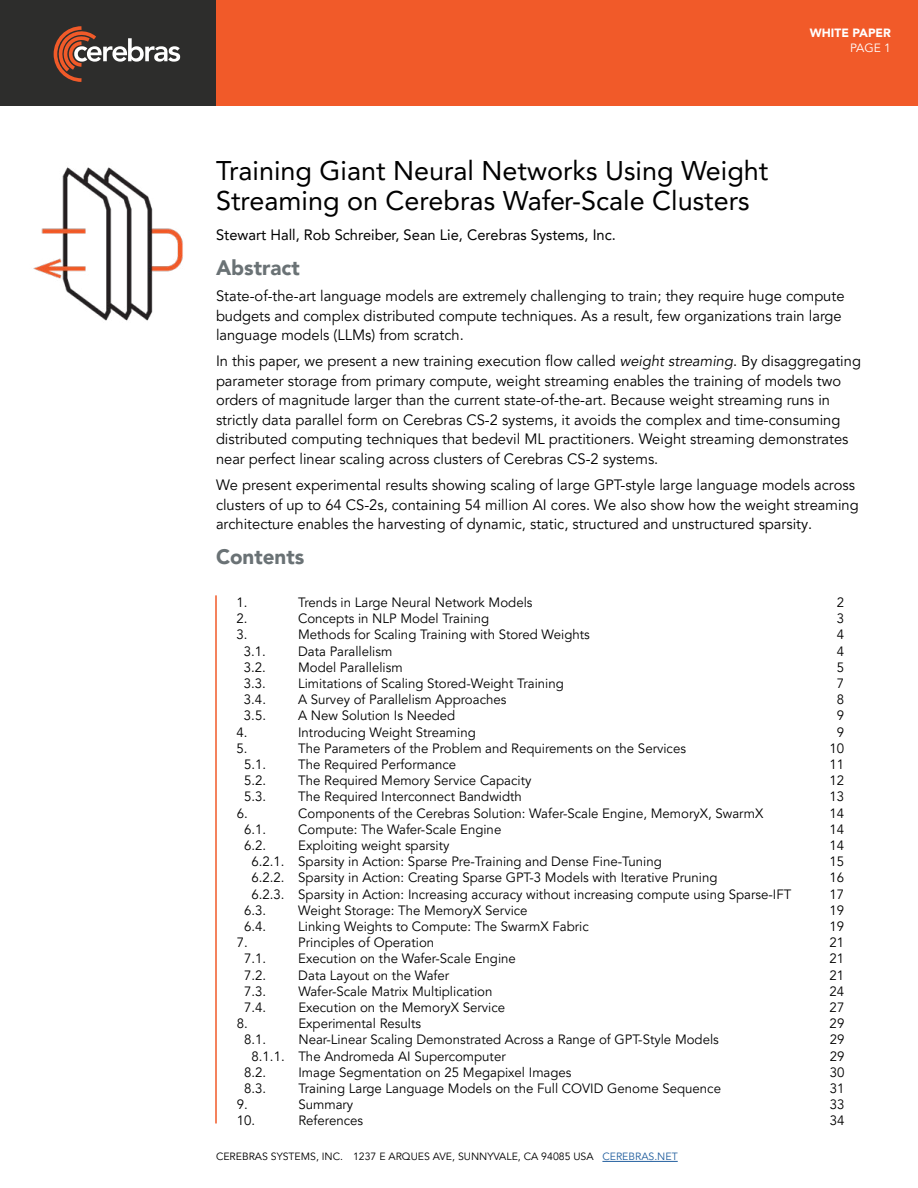
<style>
.page{position:relative;width:918px;height:1188px;background:#fff}
.page>*{position:absolute;margin:0;border:0;box-sizing:border-box;transform-origin:0 0}
.t1{font:27px/30px "Avenir LT Pro";color:#000}
.t2{font:900 21px "Avenir LT Pro";color:#6a7275}
.t3{font:15px/19.5px "Avenir LT Pro";color:#000}
.t4{font:15px "Avenir LT Pro";color:#000}
.t5{font:13.5px "Avenir LT Pro";color:#000}
.t6{font:900 12px "Avenir LT Pro";color:#fff}
.t7{font:12px "Avenir LT Pro";color:#fff}
.t8{font:10.5px "Avenir LT Pro";color:#000}
.s1{font-style:italic}
.s2{color:#215e9e}
</style>
<div class="page">
<div style="left:0;top:0;width:918px;height:106px;background:#f15a29"></div>
<hr style="left:602px;top:1161px;width:76px;height:1px;background:#215e9e">
<div style="left:0;top:0;width:216px;height:106px;background:#2d2d2c"></div>
<svg style="left:54px;top:26px;width:126px;height:56px"></svg>
<hr style="left:215px;top:595px;width:2px;height:528px;background:#f15a29">
<img style="left:33px;top:167px;width:150px;height:154px">
<p class="t6" style="left:810px;top:26px;width:83px">WHITE PAPER</p>
<p class="t7" style="left:850px;top:40px;width:42px">PAGE 1</p>
<h1 class="t1" style="left:216px;top:156px;width:554px">Training Giant Neural Networks Using Weight<br>Streaming on Cerebras Wafer-Scale Clusters</h1>
<p class="t4" style="left:216px;top:226px;width:401px">Stewart Hall, Rob Schreiber, Sean Lie, Cerebras Systems, Inc.</p>
<h2 class="t2" style="left:216px;top:255px;width:85px">Abstract</h2>
<p class="t3" style="left:216px;top:286px;width:630px">State-of-the-art language models are extremely challenging to train; they require huge compute budgets and complex distributed compute techniques. As a result, few organizations train large language models (LLMs) from scratch.</p>
<p class="t3" style="left:216px;top:352px;width:646px">In this paper, we present a new training execution flow called <span class="s1">weight streaming</span>. By disaggregating parameter storage from primary compute, weight streaming enables the training of models two orders of magnitude larger than the current state-of-the-art. Because weight streaming runs in strictly data parallel form on Cerebras CS-2 systems, it avoids the complex and time-consuming distributed computing techniques that bedevil ML practitioners. Weight streaming demonstrates near perfect linear scaling across clusters of Cerebras CS-2 systems.</p>
<p class="t3" style="left:216px;top:475px;width:644px">We present experimental results showing scaling of large GPT-style large language models across clusters of up to 64 CS-2s, containing 54 million AI cores. We also show how the weight streaming architecture enables the harvesting of dynamic, static, structured and unstructured sparsity.</p>
<h2 class="t2" style="left:216px;top:543px;width:90px">Contents</h2>
<p class="t5" style="left:237px;top:594px;width:13px">1.</p>
<p class="t5" style="left:298px;top:594px;width:236px">Trends in Large Neural Network Models</p>
<p class="t5" style="left:837px;top:594px;width:9px">2</p>
<p class="t5" style="left:237px;top:611px;width:13px">2.</p>
<p class="t5" style="left:298px;top:611px;width:193px">Concepts in NLP Model Training</p>
<p class="t5" style="left:837px;top:611px;width:9px">3</p>
<p class="t5" style="left:237px;top:627px;width:13px">3.</p>
<p class="t5" style="left:298px;top:627px;width:293px">Methods for Scaling Training with Stored Weights</p>
<p class="t5" style="left:837px;top:627px;width:9px">4</p>
<p class="t5" style="left:244px;top:643px;width:24px">3.1.</p>
<p class="t5" style="left:298px;top:643px;width:96px">Data Parallelism</p>
<p class="t5" style="left:837px;top:643px;width:9px">4</p>
<p class="t5" style="left:244px;top:659px;width:24px">3.2.</p>
<p class="t5" style="left:298px;top:659px;width:106px">Model Parallelism</p>
<p class="t5" style="left:837px;top:659px;width:9px">5</p>
<p class="t5" style="left:244px;top:675px;width:24px">3.3.</p>
<p class="t5" style="left:298px;top:675px;width:267px">Limitations of Scaling Stored-Weight Training</p>
<p class="t5" style="left:837px;top:675px;width:9px">7</p>
<p class="t5" style="left:244px;top:692px;width:24px">3.4.</p>
<p class="t5" style="left:298px;top:692px;width:210px">A Survey of Parallelism Approaches</p>
<p class="t5" style="left:837px;top:692px;width:9px">8</p>
<p class="t5" style="left:244px;top:708px;width:24px">3.5.</p>
<p class="t5" style="left:298px;top:708px;width:159px">A New Solution Is Needed</p>
<p class="t5" style="left:837px;top:708px;width:9px">9</p>
<p class="t5" style="left:237px;top:724px;width:13px">4.</p>
<p class="t5" style="left:298px;top:724px;width:179px">Introducing Weight Streaming</p>
<p class="t5" style="left:837px;top:724px;width:9px">9</p>
<p class="t5" style="left:237px;top:740px;width:13px">5.</p>
<p class="t5" style="left:298px;top:740px;width:389px">The Parameters of the Problem and Requirements on the Services</p>
<p class="t5" style="left:829px;top:740px;width:16px">10</p>
<p class="t5" style="left:244px;top:756px;width:24px">5.1.</p>
<p class="t5" style="left:298px;top:756px;width:160px">The Required Performance</p>
<p class="t5" style="left:829px;top:756px;width:16px">11</p>
<p class="t5" style="left:244px;top:773px;width:24px">5.2.</p>
<p class="t5" style="left:298px;top:773px;width:235px">The Required Memory Service Capacity</p>
<p class="t5" style="left:829px;top:773px;width:16px">12</p>
<p class="t5" style="left:244px;top:789px;width:24px">5.3.</p>
<p class="t5" style="left:298px;top:789px;width:225px">The Required Interconnect Bandwidth</p>
<p class="t5" style="left:829px;top:789px;width:16px">13</p>
<p class="t5" style="left:237px;top:805px;width:13px">6.</p>
<p class="t5" style="left:298px;top:805px;width:467px">Components of the Cerebras Solution: Wafer-Scale Engine, MemoryX, SwarmX</p>
<p class="t5" style="left:829px;top:805px;width:16px">14</p>
<p class="t5" style="left:244px;top:821px;width:24px">6.1.</p>
<p class="t5" style="left:298px;top:821px;width:205px">Compute: The Wafer-Scale Engine</p>
<p class="t5" style="left:830px;top:821px;width:16px">14</p>
<p class="t5" style="left:244px;top:837px;width:24px">6.2.</p>
<p class="t5" style="left:298px;top:837px;width:153px">Exploiting weight sparsity</p>
<p class="t5" style="left:830px;top:837px;width:16px">14</p>
<p class="t5" style="left:251px;top:854px;width:412px">6.2.1. Sparsity in Action: Sparse Pre-Training and Dense Fine-Tuning</p>
<p class="t5" style="left:830px;top:854px;width:16px">15</p>
<p class="t5" style="left:251px;top:870px;width:468px">6.2.2. Sparsity in Action: Creating Sparse GPT-3 Models with Iterative Pruning</p>
<p class="t5" style="left:830px;top:870px;width:16px">16</p>
<p class="t5" style="left:251px;top:886px;width:541px">6.2.3. Sparsity in Action: Increasing accuracy without increasing compute using Sparse-IFT</p>
<p class="t5" style="left:830px;top:886px;width:16px">17</p>
<p class="t5" style="left:244px;top:902px;width:24px">6.3.</p>
<p class="t5" style="left:298px;top:902px;width:231px">Weight Storage: The MemoryX Service</p>
<p class="t5" style="left:830px;top:902px;width:16px">19</p>
<p class="t5" style="left:244px;top:918px;width:24px">6.4.</p>
<p class="t5" style="left:298px;top:918px;width:292px">Linking Weights to Compute: The SwarmX Fabric</p>
<p class="t5" style="left:830px;top:918px;width:16px">19</p>
<p class="t5" style="left:237px;top:935px;width:13px">7.</p>
<p class="t5" style="left:298px;top:935px;width:137px">Principles of Operation</p>
<p class="t5" style="left:830px;top:935px;width:16px">21</p>
<p class="t5" style="left:244px;top:951px;width:24px">7.1.</p>
<p class="t5" style="left:298px;top:951px;width:219px">Execution on the Wafer-Scale Engine</p>
<p class="t5" style="left:830px;top:951px;width:16px">21</p>
<p class="t5" style="left:244px;top:967px;width:24px">7.2.</p>
<p class="t5" style="left:298px;top:967px;width:152px">Data Layout on the Wafer</p>
<p class="t5" style="left:830px;top:967px;width:16px">21</p>
<p class="t5" style="left:244px;top:983px;width:24px">7.3.</p>
<p class="t5" style="left:298px;top:983px;width:196px">Wafer-Scale Matrix Multiplication</p>
<p class="t5" style="left:830px;top:983px;width:16px">24</p>
<p class="t5" style="left:244px;top:999px;width:24px">7.4.</p>
<p class="t5" style="left:298px;top:999px;width:208px">Execution on the MemoryX Service</p>
<p class="t5" style="left:830px;top:999px;width:16px">27</p>
<p class="t5" style="left:237px;top:1016px;width:13px">8.</p>
<p class="t5" style="left:298px;top:1016px;width:124px">Experimental Results</p>
<p class="t5" style="left:830px;top:1016px;width:16px">29</p>
<p class="t5" style="left:244px;top:1032px;width:24px">8.1.</p>
<p class="t5" style="left:298px;top:1032px;width:422px">Near-Linear Scaling Demonstrated Across a Range of GPT-Style Models</p>
<p class="t5" style="left:830px;top:1032px;width:16px">29</p>
<p class="t5" style="left:252px;top:1048px;width:256px">8.1.1. The Andromeda AI Supercomputer</p>
<p class="t5" style="left:830px;top:1048px;width:16px">29</p>
<p class="t5" style="left:244px;top:1064px;width:24px">8.2.</p>
<p class="t5" style="left:298px;top:1064px;width:275px">Image Segmentation on 25 Megapixel Images</p>
<p class="t5" style="left:830px;top:1064px;width:16px">30</p>
<p class="t5" style="left:244px;top:1080px;width:24px">8.3.</p>
<p class="t5" style="left:298px;top:1080px;width:424px">Training Large Language Models on the Full COVID Genome Sequence</p>
<p class="t5" style="left:830px;top:1080px;width:16px">31</p>
<p class="t5" style="left:237px;top:1097px;width:13px">9.</p>
<p class="t5" style="left:298px;top:1097px;width:56px">Summary</p>
<p class="t5" style="left:830px;top:1097px;width:16px">33</p>
<p class="t5" style="left:237px;top:1113px;width:20px">10.</p>
<p class="t5" style="left:298px;top:1113px;width:66px">References</p>
<p class="t5" style="left:830px;top:1113px;width:16px">34</p>
<p class="t8" style="left:216px;top:1150px;width:463px">CEREBRAS SYSTEMS, INC. 1237 E ARQUES AVE, SUNNYVALE, CA 94085 USA <span class="s2">CEREBRAS.NET</span></p>
</div>
